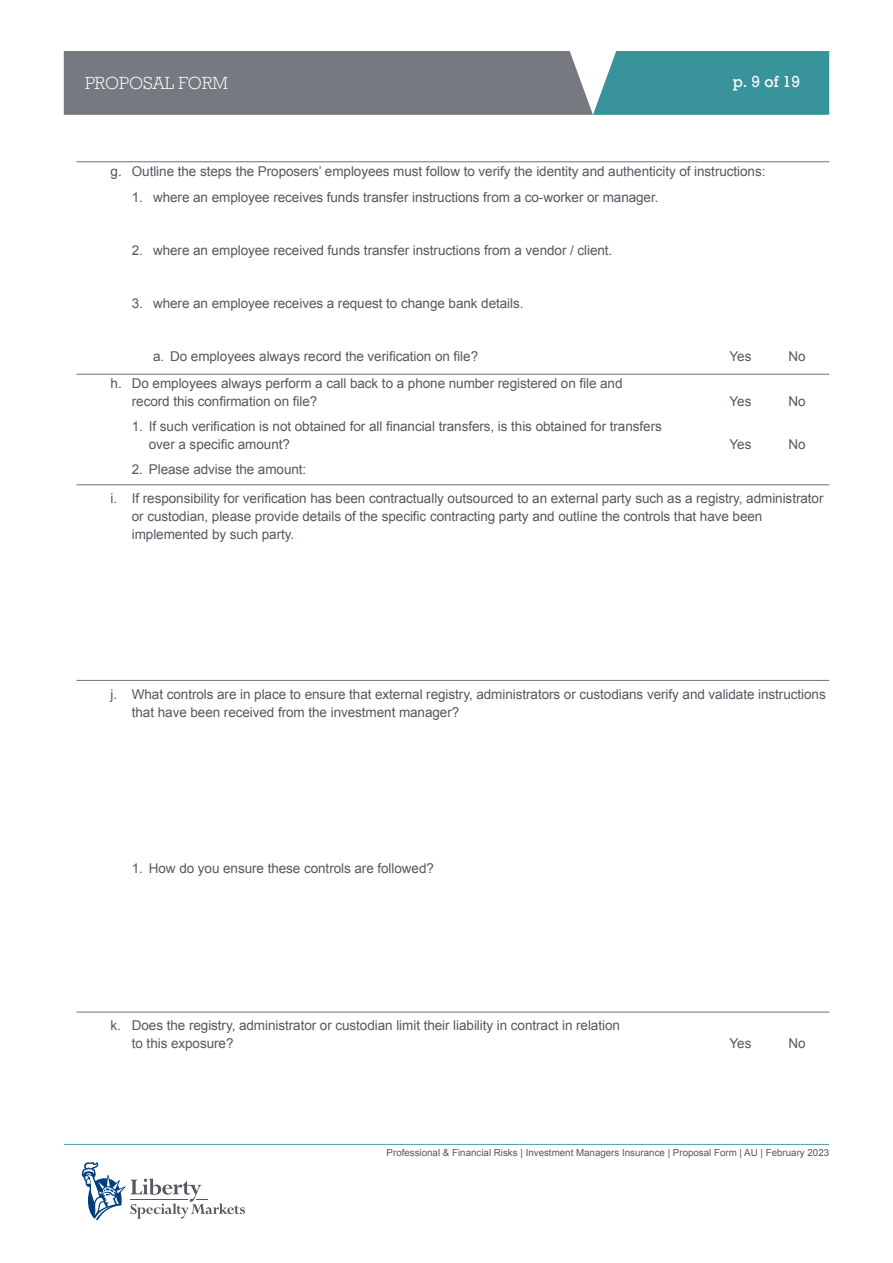
<style>
.page{position:relative;width:893px;height:1263px;background:#fff}
.page>*{position:absolute;margin:0;border:0;box-sizing:border-box;transform-origin:0 0}
.t1{font:300 18px "Rockwell Std";color:#fff}
.t2{font:15px "Rockwell";color:#fff}
.t3{font:13.5px/18px "Arial";letter-spacing:-.005em;color:#545861}
.t4{font:9.75px "Arial";color:#545861}
</style>
<div class="page">
<svg style="left:64px;top:51px;width:765px;height:64px;background:#68858c"></svg>
<hr style="left:64px;top:1144px;width:765px;height:1px;background:#5fa4ac">
<svg style="left:82px;top:1162px;width:163px;height:58px"></svg>
<hr style="left:77px;top:374px;width:752px;height:1px;background:#6e717a">
<hr style="left:77px;top:484px;width:752px;height:1px;background:#6e717a">
<hr style="left:77px;top:680px;width:752px;height:1px;background:#6e717a">
<hr style="left:77px;top:1012px;width:752px;height:1px;background:#6e717a">
<hr style="left:77px;top:162px;width:752px;height:1px;background:#6e717a">
<h1 class="t1" style="left:85px;top:73px;width:144px">PROPOSAL FORM</h1>
<p class="t2" style="left:733px;top:72px;width:69px">p. 9 of 19</p>
<p class="t3" style="left:111px;top:162px;width:656px">g. Outline the steps the Proposers’ employees must follow to verify the identity and authenticity of instructions:</p>
<p class="t3" style="left:132px;top:189px;width:528px">1. where an employee receives funds transfer instructions from a co-worker or manager.</p>
<p class="t3" style="left:132px;top:242px;width:482px">2. where an employee received funds transfer instructions from a vendor / client.</p>
<p class="t3" style="left:132px;top:295px;width:393px">3. where an employee receives a request to change bank details.</p>
<p class="t3" style="left:153px;top:348px;width:327px">a. Do employees always record the verification on file?</p>
<p class="t3" style="left:729px;top:348px;width:23px">Yes</p>
<p class="t3" style="left:788px;top:348px;width:19px">No</p>
<p class="t3" style="left:132px;top:375px;width:492px;text-indent:-21px">h. Do employees always perform a call back to a phone number registered on file and record this confirmation on file?</p>
<p class="t3" style="left:729px;top:393px;width:23px">Yes</p>
<p class="t3" style="left:788px;top:393px;width:19px">No</p>
<p class="t3" style="left:149px;top:418px;width:514px;text-indent:-17px">1. If such verification is not obtained for all financial transfers, is this obtained for transfers over a specific amount?</p>
<p class="t3" style="left:729px;top:436px;width:23px">Yes</p>
<p class="t3" style="left:788px;top:436px;width:19px">No</p>
<p class="t3" style="left:111px;top:455px;width:714px;line-height:28.8px;text-indent:21px">2. Please advise the amount:<br>i. If responsibility for verification has been contractually outsourced to an external party such as a registry, administrator</p>
<p class="t3" style="left:132px;top:507px;width:632px">or custodian, please provide details of the specific contracting party and outline the controls that have been implemented by such party.</p>
<p class="t3" style="left:132px;top:685px;width:695px;text-indent:-21px">j. What controls are in place to ensure that external registry, administrators or custodians verify and validate instructions that have been received from the investment manager?</p>
<p class="t3" style="left:132px;top:859px;width:304px">1. How do you ensure these controls are followed?</p>
<p class="t3" style="left:132px;top:1017px;width:490px;text-indent:-21px">k. Does the registry, administrator or custodian limit their liability in contract in relation to this exposure?</p>
<p class="t3" style="left:729px;top:1035px;width:23px">Yes</p>
<p class="t3" style="left:788px;top:1035px;width:19px">No</p>
<p class="t4" style="left:387px;top:1146px;width:444px">Professional &amp; Financial Risks | Investment Managers Insurance | Proposal Form | AU | February 2023</p>
</div>
